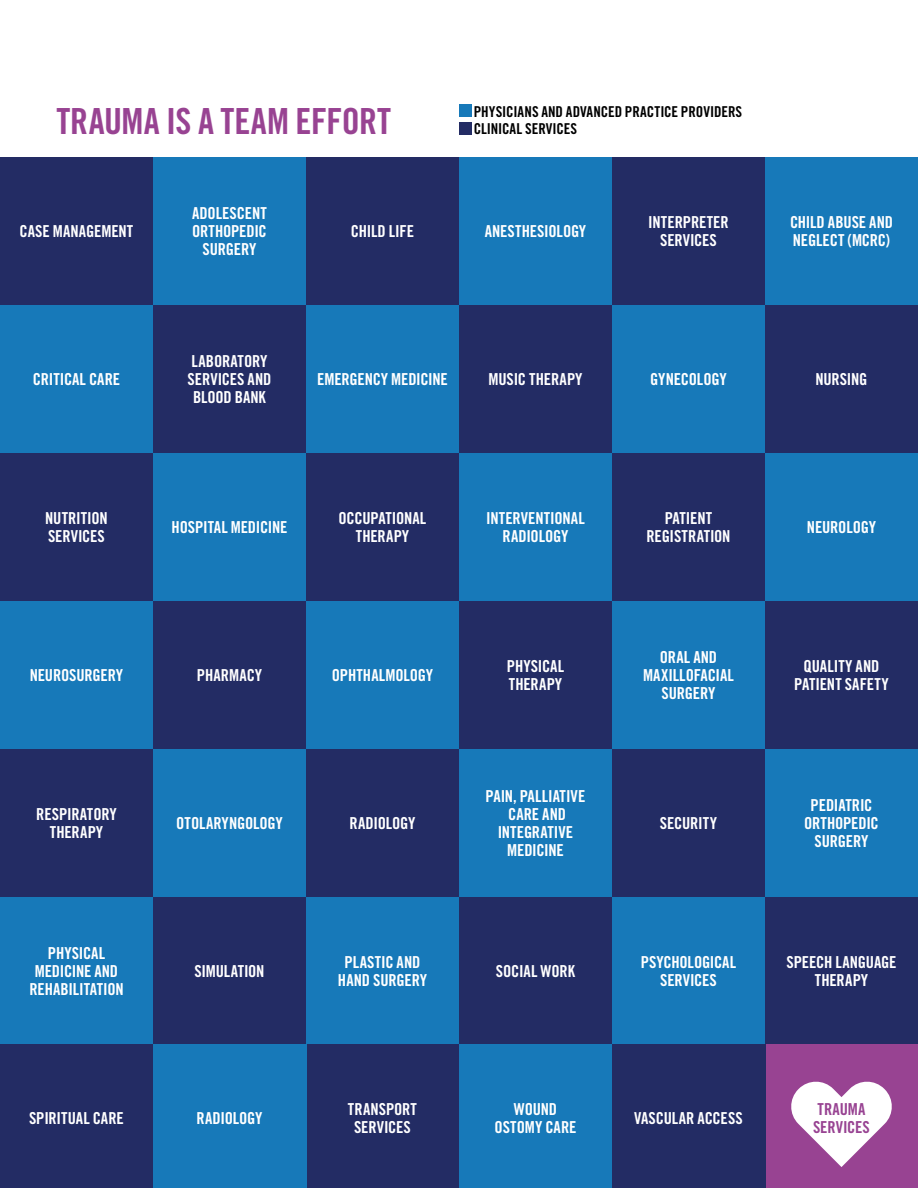
<style>
.page{position:relative;width:918px;height:1188px;background:#fff}
.page>*{position:absolute;margin:0;border:0;box-sizing:border-box;transform-origin:0 0}
.t1{font:36px "Trade Gothic LT Std Bd Cn 20";letter-spacing:-.01em;color:#984392}
.t2{font:16.5px/18px "Trade Gothic LT Std Bd Cn 20";letter-spacing:-.005em;color:#fff;text-align:center}
.t3{font:16.5px/18px "Trade Gothic LT Std Bd Cn 20";letter-spacing:-.005em;color:#984392}
.t4{font:15px/17.7px "Trade Gothic LT Std Bd Cn 20";color:#000}
</style>
<div class="page">
<div style="left:306px;top:601px;width:153px;height:148px;background:#1779b9"></div>
<div style="left:765px;top:601px;width:153px;height:148px;background:#232c64"></div>
<div style="left:306px;top:453px;width:153px;height:148px;background:#232c64"></div>
<div style="left:765px;top:453px;width:153px;height:148px;background:#1779b9"></div>
<div style="left:306px;top:305px;width:153px;height:148px;background:#1779b9"></div>
<div style="left:765px;top:305px;width:153px;height:148px;background:#232c64"></div>
<div style="left:306px;top:157px;width:153px;height:148px;background:#232c64"></div>
<div style="left:765px;top:157px;width:153px;height:148px;background:#1779b9"></div>
<div style="left:306px;top:749px;width:153px;height:148px;background:#232c64"></div>
<div style="left:765px;top:749px;width:153px;height:148px;background:#1779b9"></div>
<div style="left:306px;top:897px;width:153px;height:147px;background:#1779b9"></div>
<div style="left:765px;top:897px;width:153px;height:147px;background:#232c64"></div>
<div style="left:306px;top:1044px;width:153px;height:144px;background:#232c64"></div>
<div style="left:765px;top:1044px;width:153px;height:144px;background:#984392"></div>
<div style="left:153px;top:601px;width:153px;height:148px;background:#232c64"></div>
<div style="left:612px;top:601px;width:153px;height:148px;background:#1779b9"></div>
<div style="left:153px;top:453px;width:153px;height:148px;background:#1779b9"></div>
<div style="left:612px;top:453px;width:153px;height:148px;background:#232c64"></div>
<div style="left:153px;top:305px;width:153px;height:148px;background:#232c64"></div>
<div style="left:612px;top:305px;width:153px;height:148px;background:#1779b9"></div>
<div style="left:153px;top:157px;width:153px;height:148px;background:#1779b9"></div>
<div style="left:612px;top:157px;width:153px;height:148px;background:#232c64"></div>
<div style="left:153px;top:749px;width:153px;height:148px;background:#1779b9"></div>
<div style="left:612px;top:749px;width:153px;height:148px;background:#232c64"></div>
<div style="left:153px;top:897px;width:153px;height:147px;background:#232c64"></div>
<div style="left:612px;top:897px;width:153px;height:147px;background:#1779b9"></div>
<div style="left:153px;top:1044px;width:153px;height:144px;background:#1779b9"></div>
<div style="left:612px;top:1044px;width:153px;height:144px;background:#232c64"></div>
<div style="left:0;top:601px;width:153px;height:148px;background:#1779b9"></div>
<div style="left:459px;top:601px;width:153px;height:148px;background:#232c64"></div>
<div style="left:0;top:453px;width:153px;height:148px;background:#232c64"></div>
<div style="left:459px;top:453px;width:153px;height:148px;background:#1779b9"></div>
<div style="left:0;top:305px;width:153px;height:148px;background:#1779b9"></div>
<div style="left:459px;top:305px;width:153px;height:148px;background:#232c64"></div>
<div style="left:0;top:157px;width:153px;height:148px;background:#232c64"></div>
<div style="left:459px;top:157px;width:153px;height:148px;background:#1779b9"></div>
<div style="left:0;top:749px;width:153px;height:148px;background:#232c64"></div>
<div style="left:459px;top:749px;width:153px;height:148px;background:#1779b9"></div>
<div style="left:0;top:897px;width:153px;height:147px;background:#1779b9"></div>
<div style="left:459px;top:897px;width:153px;height:147px;background:#232c64"></div>
<div style="left:0;top:1044px;width:153px;height:144px;background:#232c64"></div>
<div style="left:459px;top:1044px;width:153px;height:144px;background:#1779b9"></div>
<div style="left:459px;top:104px;width:12px;height:13px;background:#1779b9"></div>
<div style="left:459px;top:122px;width:12px;height:12px;background:#232c64"></div>
<svg style="left:791px;top:1081px;width:101px;height:86px"></svg>
<h1 class="t1" style="left:56px;top:99px;width:336px">TRAUMA IS A TEAM EFFORT</h1>
<p class="t4" style="left:474px;top:102px;width:270px">PHYSICIANS AND ADVANCED PRACTICE PROVIDERS<br>CLINICAL SERVICES</p>
<p class="t2" style="left:20px;top:222px;width:115px">CASE MANAGEMENT</p>
<p class="t2" style="left:33px;top:370px;width:89px">CRITICAL CARE</p>
<p class="t2" style="left:192px;top:204px;width:76px">ADOLESCENT<br>ORTHOPEDIC<br>SURGERY</p>
<p class="t2" style="left:188px;top:352px;width:85px">LABORATORY<br>SERVICES AND<br>BLOOD BANK</p>
<p class="t2" style="left:351px;top:222px;width:65px">CHILD LIFE</p>
<p class="t2" style="left:485px;top:222px;width:103px">ANESTHESIOLOGY</p>
<p class="t2" style="left:317px;top:370px;width:132px">EMERGENCY MEDICINE</p>
<p class="t2" style="left:488px;top:370px;width:96px">MUSIC THERAPY</p>
<p class="t2" style="left:45px;top:509px;width:64px;text-align:left">NUTRITION<br>SERVICES</p>
<p class="t2" style="left:172px;top:518px;width:117px">HOSPITAL MEDICINE</p>
<p class="t2" style="left:339px;top:509px;width:89px">OCCUPATIONAL<br>THERAPY</p>
<p class="t2" style="left:486px;top:509px;width:100px">INTERVENTIONAL<br>RADIOLOGY</p>
<p class="t2" style="left:30px;top:666px;width:95px">NEUROSURGERY</p>
<p class="t2" style="left:36px;top:805px;width:82px">RESPIRATORY<br>THERAPY</p>
<p class="t2" style="left:29px;top:944px;width:96px">PHYSICAL<br>MEDICINE AND<br>REHABILITATION</p>
<p class="t2" style="left:197px;top:666px;width:67px">PHARMACY</p>
<p class="t2" style="left:332px;top:666px;width:103px">OPHTHALMOLOGY</p>
<p class="t2" style="left:507px;top:657px;width:59px;text-align:left">PHYSICAL<br>THERAPY</p>
<p class="t2" style="left:176px;top:814px;width:108px">OTOLARYNGOLOGY</p>
<p class="t2" style="left:350px;top:814px;width:67px">RADIOLOGY</p>
<p class="t2" style="left:486px;top:787px;width:101px">PAIN, PALLIATIVE<br>CARE AND<br>INTEGRATIVE<br>MEDICINE</p>
<p class="t2" style="left:194px;top:962px;width:72px">SIMULATION</p>
<p class="t2" style="left:338px;top:953px;width:91px">PLASTIC AND<br>HAND SURGERY</p>
<p class="t2" style="left:496px;top:962px;width:81px">SOCIAL WORK</p>
<p class="t2" style="left:648px;top:213px;width:82px">INTERPRETER<br>SERVICES</p>
<p class="t2" style="left:650px;top:370px;width:78px">GYNECOLOGY</p>
<p class="t2" style="left:646px;top:509px;width:86px">PATIENT<br>REGISTRATION</p>
<p class="t2" style="left:643px;top:648px;width:93px">ORAL AND<br>MAXILLOFACIAL<br>SURGERY</p>
<p class="t2" style="left:660px;top:814px;width:59px">SECURITY</p>
<p class="t2" style="left:641px;top:953px;width:97px">PSYCHOLOGICAL<br>SERVICES</p>
<p class="t2" style="left:790px;top:213px;width:105px;text-align:left">CHILD ABUSE AND<br>NEGLECT (MCRC)</p>
<p class="t2" style="left:816px;top:370px;width:53px">NURSING</p>
<p class="t2" style="left:807px;top:518px;width:71px">NEUROLOGY</p>
<p class="t2" style="left:794px;top:657px;width:96px">QUALITY AND<br>PATIENT SAFETY</p>
<p class="t2" style="left:804px;top:796px;width:76px">PEDIATRIC<br>ORTHOPEDIC<br>SURGERY</p>
<p class="t2" style="left:786px;top:953px;width:112px">SPEECH LANGUAGE<br>THERAPY</p>
<p class="t2" style="left:29px;top:1109px;width:96px">SPIRITUAL CARE</p>
<p class="t2" style="left:197px;top:1109px;width:67px">RADIOLOGY</p>
<p class="t2" style="left:348px;top:1100px;width:71px">TRANSPORT<br>SERVICES</p>
<p class="t2" style="left:494px;top:1100px;width:84px">WOUND<br>OSTOMY CARE</p>
<p class="t3" style="left:813px;top:1100px;width:58px">TRAUMA<br>SERVICES</p>
<p class="t2" style="left:634px;top:1109px;width:110px">VASCULAR ACCESS</p>
</div>
